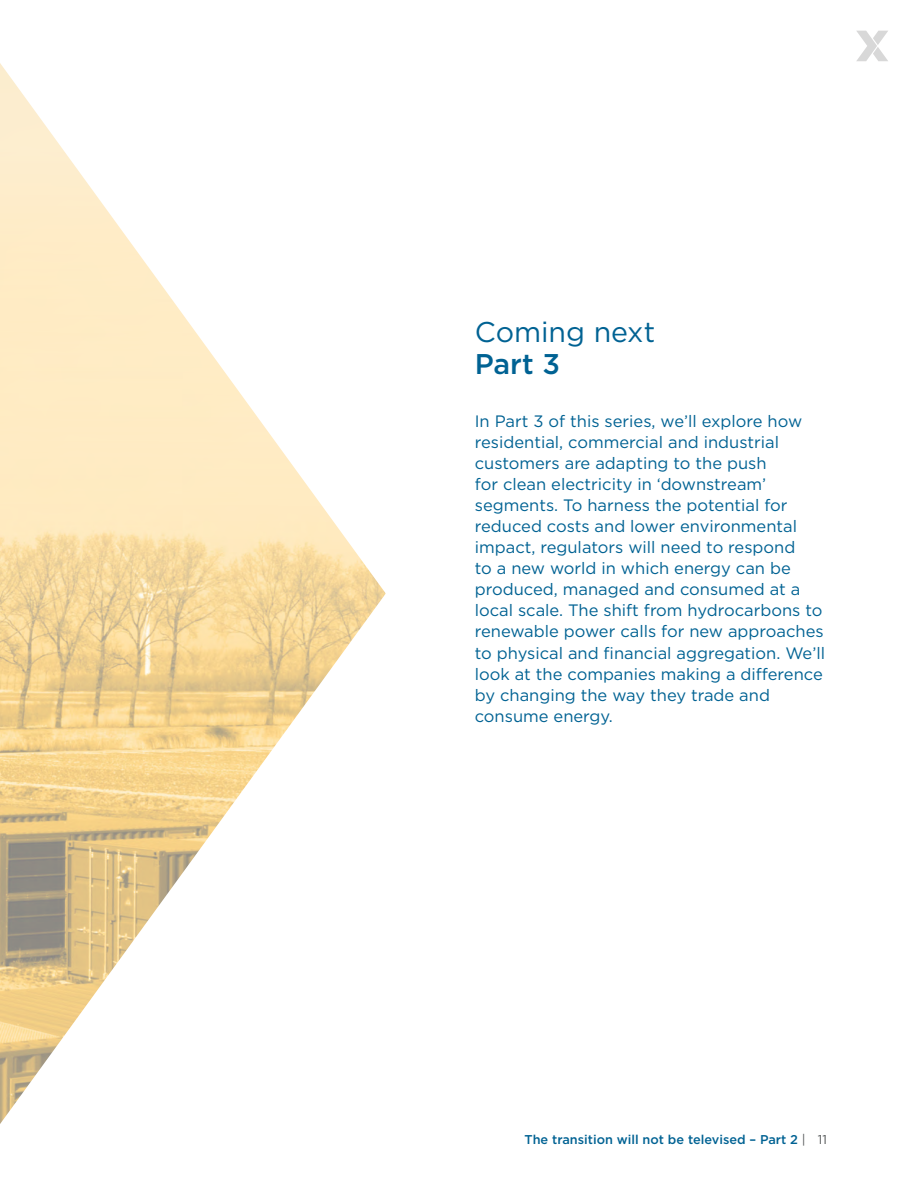
<style>
.page{position:relative;width:919px;height:1187px;background:#fff}
.page>*{position:absolute;margin:0;border:0;box-sizing:border-box;transform-origin:0 0}
.t1{font:28.5px "Gotham";color:#006293}
.t2{font:500 28.5px "Gotham";color:#006293}
.t3{font:16.5px/21px "Gotham";color:#006293}
.t4{font:500 12.75px "Gotham";color:#006293}
.s1{font-weight:400;color:#545758}
</style>
<div class="page">
<svg style="left:0;top:63px;width:386px;height:1061px"></svg>
<svg style="left:856px;top:31px;width:32px;height:30px"></svg>
<h1 class="t1" style="left:475px;top:314px;width:182px">Coming next</h1>
<h1 class="t2" style="left:475px;top:345px;width:87px">Part 3</h1>
<p class="t3" style="left:475px;top:410px;width:352px">In Part 3 of this series, we’ll explore how residential, commercial and industrial customers are adapting to the push<br>for clean electricity in ‘downstream’ segments. To harness the potential for reduced costs and lower environmental impact, regulators will need to respond<br>to a new world in which energy can be produced, managed and consumed at a local scale. The shift from hydrocarbons to renewable power calls for new approaches to physical and financial aggregation. We’ll look at the companies making a difference by changing the way they trade and consume energy.</p>
<p class="t4" style="left:524px;top:1130px;width:304px">The transition will not be televised – Part 2 <span class="s1">| 11</span></p>
</div>
